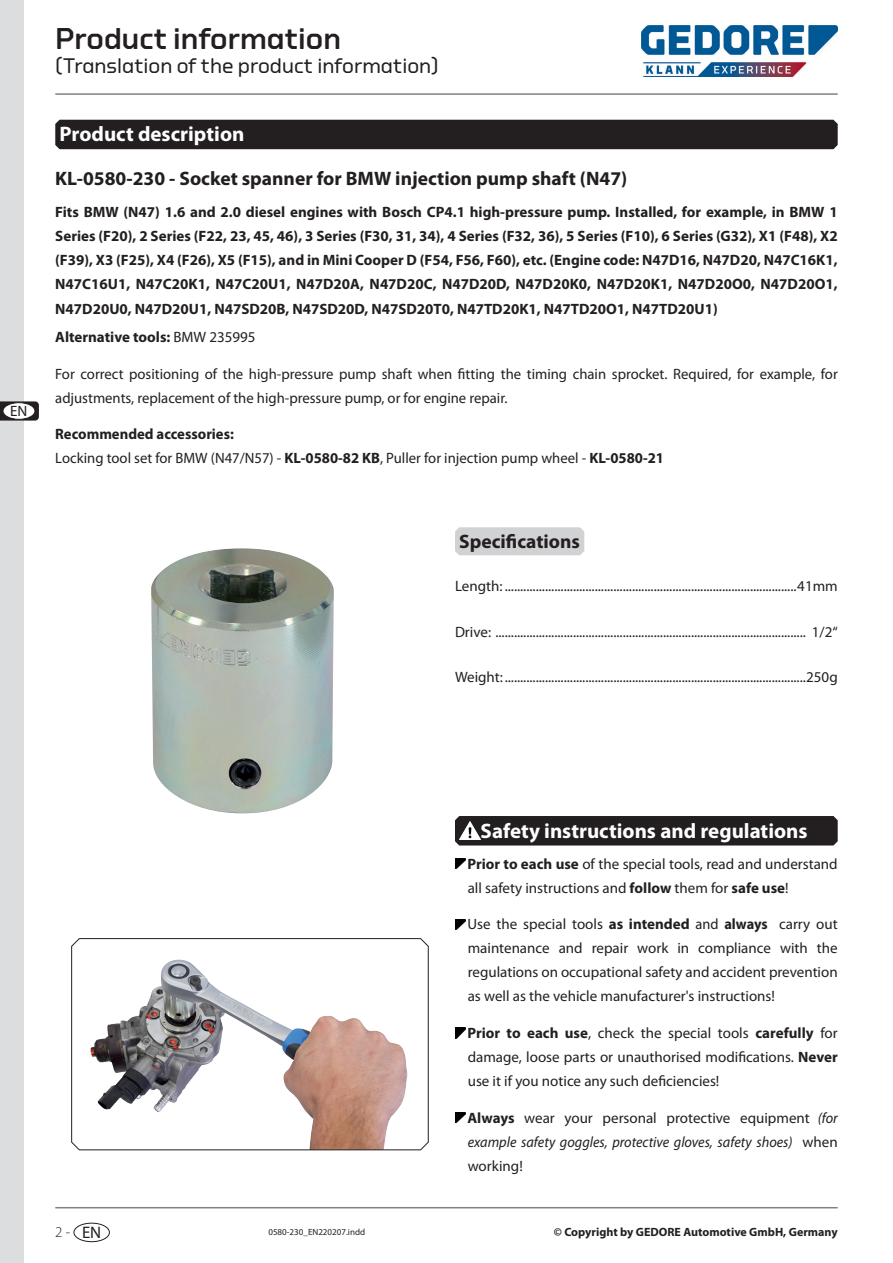
<style>
.page{position:relative;width:893px;height:1263px;background:#fff}
.page>*{position:absolute;margin:0;border:0;box-sizing:border-box;transform-origin:0 0}
.t1{font:500 30px "GEDORE Type";color:#231f20}
.t2{font:700 21px "Myriad Pro";color:#fff}
.t3{font:21px "GEDORE Type";color:#231f20}
.t4{font:700 19.5px "Myriad Pro";color:#231f20}
.t5{font:15px/24px "Myriad Pro";color:#231f20}
.t6{font:700 15px/24px "Myriad Pro";color:#231f20;text-align:justify}
.t7{font:italic 15px/24px "Myriad Pro";color:#231f20;text-align:justify;scale:.95 1}
.t8{font:300 15px "Myriad Pro";color:#231f20}
.t9{font:700 12px "Myriad Pro";color:#231f20}
.t10{font:9px "Myriad Pro";color:#231f20}
.s1{font-weight:400}
.s2{font-weight:700}
.s3{font-weight:700;font-style:normal}
.s4{font-style:normal}
.s5{font-weight:400;font-size:16.65px}
</style>
<div class="page">
<div style="left:0;top:0;width:23px;height:1263px;background:#dcdddf"></div>
<hr style="left:55px;top:1207px;width:783px;height:1px;background:#808285">
<div style="left:74px;top:1223px;width:36px;height:19px;border:1px solid #231f20;border-radius:50%"></div>
<svg style="left:0;top:401px;width:39px;height:20px"></svg>
<div style="left:3px;top:403px;width:32px;height:16px;background:#fff;border-radius:50%"></div>
<div style="left:3px;top:402px;width:32px;height:18px;border:1px solid #231f20;border-radius:50%"></div>
<hr style="left:55px;top:93px;width:783px;height:2px;background:#808285">
<img style="left:641px;top:26px;width:197px;height:50px">
<div style="left:55px;top:120px;width:783px;height:29px;background:#231f20"></div>
<div style="left:455px;top:527px;width:129px;height:28px;background:#d1d2d4"></div>
<div style="left:455px;top:816px;width:383px;height:29px;background:#231f20"></div>
<img style="left:459px;top:821px;width:22px;height:19px">
<svg style="left:455px;top:858px;width:10px;height:10px"></svg>
<svg style="left:455px;top:919px;width:10px;height:10px"></svg>
<svg style="left:455px;top:1028px;width:10px;height:10px"></svg>
<svg style="left:455px;top:1112px;width:10px;height:11px"></svg>
<img style="left:151px;top:548px;width:183px;height:265px">
<svg style="left:71px;top:938px;width:358px;height:213px"></svg>
<p class="t5" style="left:10px;top:399px;width:19px">EN</p>
<h1 class="t1" style="left:55px;top:21px;width:287px">Product information</h1>
<h2 class="t3" style="left:55px;top:54px;width:385px">(Translation of the product information)</h2>
<h2 class="t2" style="left:60px;top:121px;width:186px">Product description</h2>
<h3 class="t4" style="left:55px;top:166px;width:573px">KL-0580-230 - Socket spanner for BMW injection pump shaft (N47)</h3>
<p class="t6" style="left:55px;top:200px;width:784px">Fits BMW (N47) 1.6 and 2.0 diesel engines with Bosch CP4.1 high-pressure pump. Installed, for example, in BMW 1<br>Series (F20), 2 Series (F22, 23, 45, 46), 3 Series (F30, 31, 34), 4 Series (F32, 36), 5 Series (F10), 6 Series (G32), X1 (F48), X2 (F39), X3 (F25), X4 (F26), X5 (F15), and in Mini Cooper D (F54, F56, F60), etc. (Engine code: N47D16, N47D20, N47C16K1, N47C16U1, N47C20K1, N47C20U1, N47D20A, N47D20C, N47D20D, N47D20K0, N47D20K1, N47D20O0, N47D20O1, N47D20U0, N47D20U1, N47SD20B, N47SD20D, N47SD20T0, N47TD20K1, N47TD20O1, N47TD20U1)</p>
<p class="t6" style="left:55px;top:324px;width:202px">Alternative tools: <span class="s1">BMW 235995</span></p>
<p class="t5" style="left:55px;top:361px;width:784px">For correct positioning of the high-pressure pump shaft when fitting the timing chain sprocket. Required, for example, for adjustments, replacement of the high-pressure pump, or for engine repair.</p>
<p class="t5" style="left:55px;top:422px;width:610px"><span class="s2">Recommended accessories:<br></span>Locking tool set for BMW (N47/N57) - <span class="s2">KL-0580-82 KB</span>, Puller for injection pump wheel - <span class="s2">KL-0580-21</span></p>
<h3 class="t4" style="left:459px;top:529px;width:122px">Specifications</h3>
<p class="t5" style="left:455px;top:574px;width:384px">Length: ..............................................................................................41mm</p>
<p class="t5" style="left:455px;top:619px;width:384px">Drive: .................................................................................................... 1/2“</p>
<p class="t5" style="left:455px;top:665px;width:384px">Weight: .................................................................................................250g</p>
<h2 class="t2" style="left:481px;top:817px;width:329px">Safety instructions and regulations</h2>
<p class="t5" style="left:468px;top:851px;width:372px"><span class="s2">Prior to each use</span> of the special tools, read and understand all safety instructions and <span class="s2">follow</span> them for <span class="s2">safe use</span>!</p>
<p class="t5" style="left:468px;top:912px;width:372px;text-align:justify">Use the special tools <span class="s2">as intended</span> and <span class="s2">always</span> carry out maintenance and repair work in compliance with the regulations on occupational safety and accident prevention as well as the vehicle manufacturer's instructions!</p>
<p class="t5" style="left:468px;top:1021px;width:372px;text-align:justify"><span class="s2">Prior to each use</span>, check the special tools <span class="s2">carefully</span> for damage, loose parts or unauthorised modifications. <span class="s2">Never </span>use it if you notice any such deficiencies!</p>
<p class="t7" style="left:468px;top:1105px;width:391px"><span class="s3">Always</span> <span class="s4">wear your personal protective equipment</span> (for example safety goggles, protective gloves, safety shoes) <span class="s4">when working!</span></p>
<p class="t8" style="left:55px;top:1223px;width:47px">2- <span class="s5">EN</span></p>
<p class="t10" style="left:268px;top:1226px;width:98px">0580-230_EN220207.indd</p>
<p class="t9" style="left:554px;top:1224px;width:285px">© Copyright by GEDORE Automotive GmbH, Germany</p>
</div>
